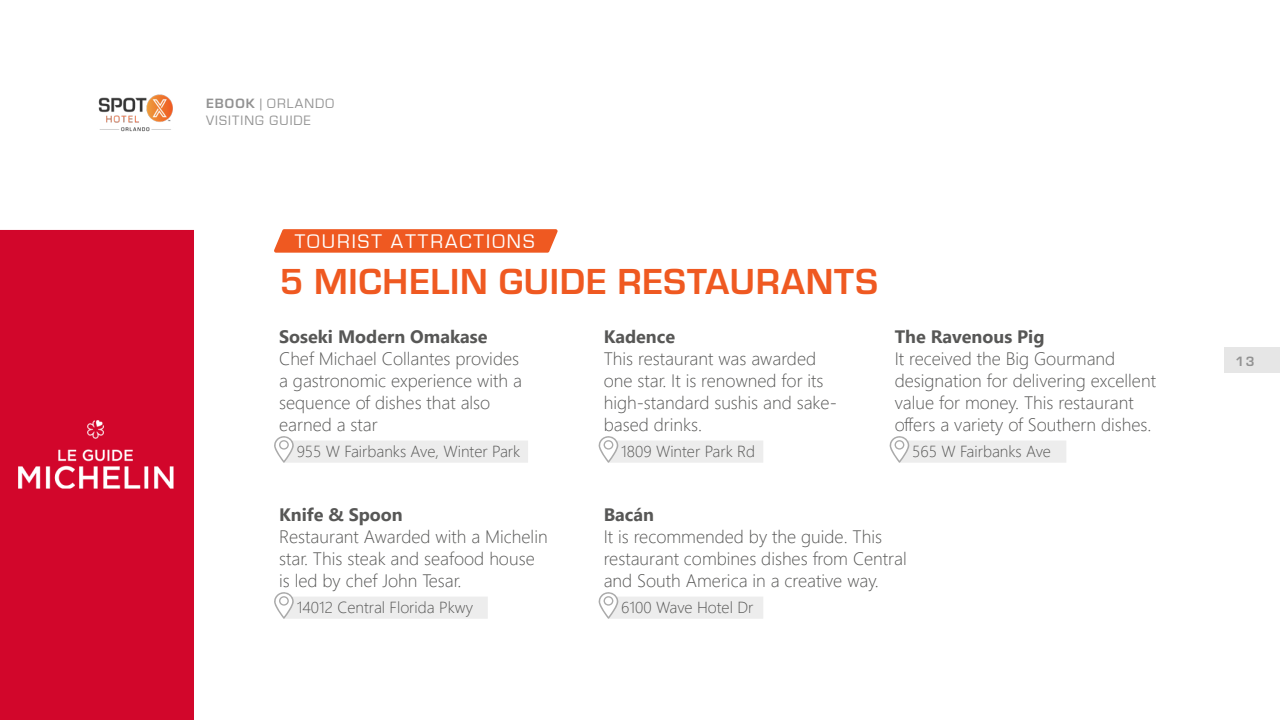
<style>
.page{position:relative;width:1280px;height:720px;background:#fff}
.page>*{position:absolute;margin:0;border:0;box-sizing:border-box;transform-origin:0 0}
.t1{font:700 37.6px "Eurostile";letter-spacing:.02em;color:#ef5921}
.t2{font:20.3px "Eurostile";letter-spacing:.1em;color:#fff}
.t3{font:300 18px/22px "Segoe UI";color:#575756}
.t4{font:700 18px "Segoe UI";color:#575756}
.t5{font:300 16px "Segoe UI";color:#575756}
.t6{font:14px/17.2px "Eurostile";letter-spacing:.08em;color:#929292}
.t7{font:700 14px "Eurostile";color:#929292}
.s1{font-weight:700}
</style>
<div class="page">
<div style="left:1224px;top:347px;width:56px;height:26px;background:#e6e6e6"></div>
<img style="left:98px;top:94px;width:75px;height:38px">
<svg style="left:598px;top:436px;width:165px;height:27px"></svg>
<svg style="left:274px;top:436px;width:254px;height:27px"></svg>
<svg style="left:889px;top:436px;width:177px;height:27px"></svg>
<svg style="left:274px;top:592px;width:214px;height:27px"></svg>
<svg style="left:598px;top:592px;width:165px;height:27px"></svg>
<div style="left:0;top:229px;width:194px;height:491px;background:#d2062b"></div>
<svg style="left:274px;top:229px;width:284px;height:24px;background:#ef612c"></svg>
<p class="t6" style="left:206px;top:95px;width:130px"><span class="s1">EBOOK</span> | ORLANDO<br>VISITING GUIDE</p>
<p class="t2" style="left:295px;top:230px;width:241px">TOURIST ATTRACTIONS</p>
<h1 class="t1" style="left:280px;top:254px;width:600px">5 MICHELIN GUIDE RESTAURANTS</h1>
<p class="t4" style="left:279px;top:320px;width:210px">Soseki Modern Omakase</p>
<p class="t3" style="left:279px;top:346px;width:244px">Chef Michael Collantes provides a gastronomic experience with a sequence of dishes that also earned a star</p>
<p class="t5" style="left:297px;top:436px;width:225px">955 W Fairbanks Ave, Winter Park</p>
<p class="t4" style="left:604px;top:320px;width:73px">Kadence</p>
<p class="t3" style="left:604px;top:346px;width:235px">This restaurant was awarded one star. It is renowned for its high-standard sushis and sake&shy;based drinks.</p>
<p class="t5" style="left:621px;top:436px;width:135px">1809 Winter Park Rd</p>
<p class="t4" style="left:895px;top:320px;width:151px">The Ravenous Pig</p>
<p class="t3" style="left:895px;top:346px;width:263px">It received the Big Gourmand designation for delivering excellent value for money. This restaurant offers a variety of Southern dishes.</p>
<p class="t5" style="left:912px;top:436px;width:140px">565 W Fairbanks Ave</p>
<p class="t4" style="left:279px;top:498px;width:125px">Knife &amp; Spoon</p>
<p class="t3" style="left:279px;top:524px;width:270px">Restaurant Awarded with a Michelin star. This steak and seafood house is led by chef John Tesar.</p>
<p class="t5" style="left:297px;top:592px;width:178px">14012 Central Florida Pkwy</p>
<p class="t4" style="left:604px;top:498px;width:52px">Bacán</p>
<p class="t3" style="left:604px;top:524px;width:305px">It is recommended by the guide. This restaurant combines dishes from Central and South America in a creative way.</p>
<p class="t5" style="left:621px;top:592px;width:134px">6100 Wave Hotel Dr</p>
<p class="t7" style="left:1236px;top:351px;width:20px">13</p>
</div>
